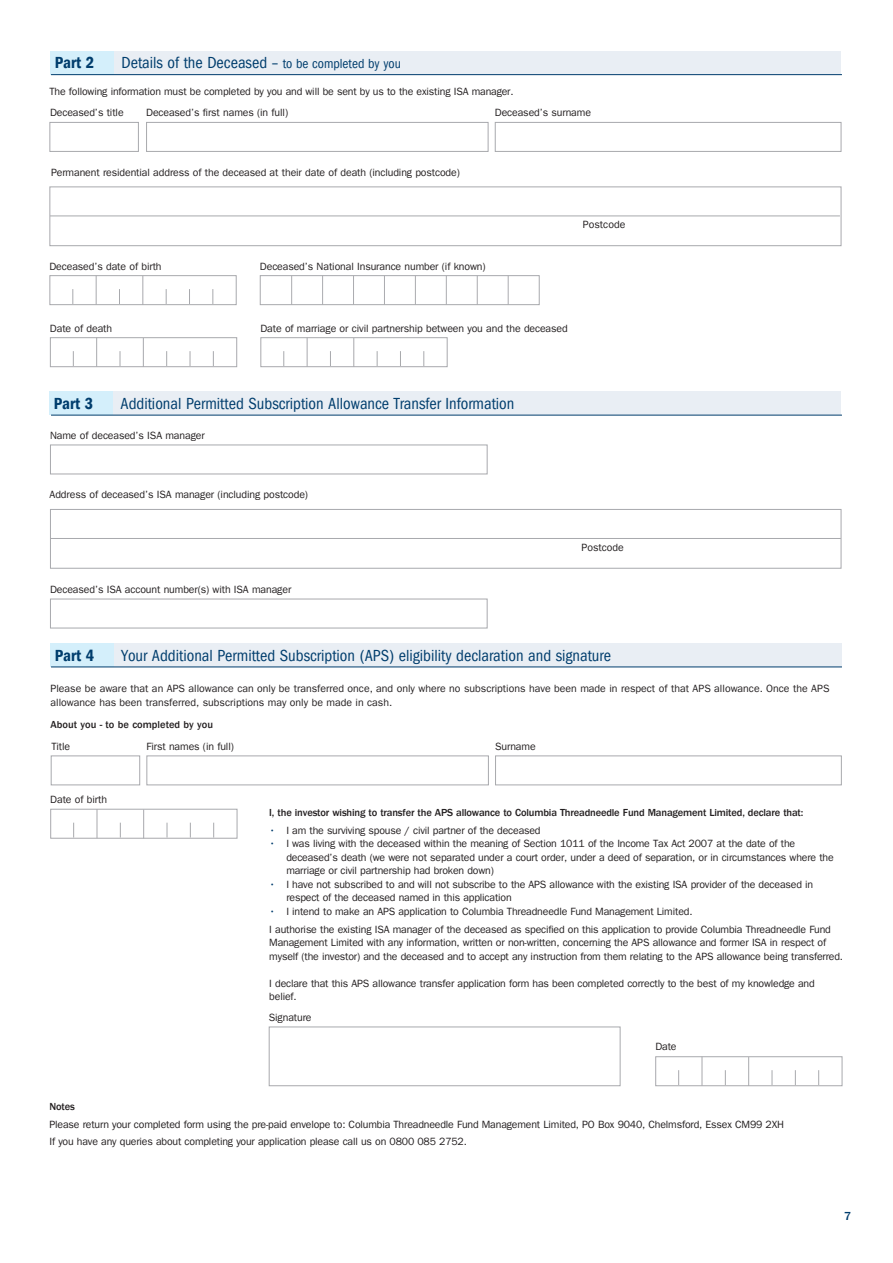
<style>
.page{position:relative;width:893px;height:1263px;background:#fff}
.page>*{position:absolute;margin:0;border:0;box-sizing:border-box;transform-origin:0 0}
.t1{font:condensed 16.5px "ITC Frank Gofor Ameriprise";color:#003d6d}
.t2{font:16.5px "ITC Frank Gofor Ameriprise Dm Cn";color:#003d6d}
.Text{font:500 12px "ITC Frank Gofor Ameriprise";color:#003d6d}
.t3{font:10.5px/13.5px "ITC Frank Gofor Ameriprise";letter-spacing:-.015em;color:#231f20}
.t4{font:500 10.5px "ITC Frank Gofor Ameriprise";letter-spacing:-.015em;color:#231f20}
.s1{font-size:13.5px}
.s2{color:#003d6d}
</style>
<div class="page">
<div style="left:101px;top:51px;width:739px;height:23px;background:#e9eef4"></div>
<div style="left:269px;top:1026px;width:351px;height:60px;background:#fff;border:1px solid #a8a9ad"></div>
<div style="left:655px;top:1056px;width:187px;height:30px;background:#fff;border:1px solid #a8a9ad"></div>
<svg style="left:678px;top:1070px;width:1px;height:15px"></svg>
<hr style="left:702px;top:1056px;width:1px;height:30px;background:#a8a9ad">
<svg style="left:725px;top:1070px;width:1px;height:15px"></svg>
<svg style="left:748px;top:1057px;width:1px;height:29px"></svg>
<svg style="left:772px;top:1070px;width:1px;height:15px"></svg>
<svg style="left:795px;top:1070px;width:1px;height:15px"></svg>
<svg style="left:818px;top:1070px;width:1px;height:15px"></svg>
<div style="left:51px;top:51px;width:63px;height:23px;background:#d4effb"></div>
<div style="left:49px;top:122px;width:90px;height:30px;background:#fff;border:1px solid #a8a9ad"></div>
<div style="left:146px;top:122px;width:342px;height:30px;background:#fff;border:1px solid #a8a9ad"></div>
<div style="left:495px;top:122px;width:346px;height:30px;background:#fff;border:1px solid #a8a9ad"></div>
<div style="left:49px;top:275px;width:188px;height:30px;background:#fff;border:1px solid #a8a9ad"></div>
<svg style="left:72px;top:289px;width:1px;height:15px"></svg>
<hr style="left:96px;top:275px;width:1px;height:30px;background:#a8a9ad">
<svg style="left:119px;top:289px;width:1px;height:15px"></svg>
<svg style="left:142px;top:276px;width:1px;height:29px"></svg>
<svg style="left:166px;top:289px;width:1px;height:15px"></svg>
<svg style="left:189px;top:289px;width:1px;height:15px"></svg>
<svg style="left:212px;top:289px;width:1px;height:15px"></svg>
<div style="left:260px;top:275px;width:280px;height:30px;border:1px solid #a8a9ad"></div>
<svg style="left:291px;top:276px;width:1px;height:29px"></svg>
<svg style="left:322px;top:276px;width:1px;height:29px"></svg>
<svg style="left:353px;top:276px;width:1px;height:29px"></svg>
<svg style="left:384px;top:276px;width:1px;height:29px"></svg>
<svg style="left:415px;top:276px;width:1px;height:29px"></svg>
<svg style="left:446px;top:276px;width:1px;height:29px"></svg>
<svg style="left:477px;top:276px;width:1px;height:29px"></svg>
<svg style="left:508px;top:276px;width:1px;height:29px"></svg>
<div style="left:50px;top:337px;width:187px;height:30px;background:#fff;border:1px solid #a8a9ad"></div>
<svg style="left:73px;top:351px;width:1px;height:15px"></svg>
<svg style="left:96px;top:338px;width:1px;height:29px"></svg>
<svg style="left:120px;top:351px;width:1px;height:15px"></svg>
<svg style="left:143px;top:338px;width:1px;height:29px"></svg>
<svg style="left:166px;top:351px;width:1px;height:15px"></svg>
<svg style="left:190px;top:351px;width:1px;height:15px"></svg>
<svg style="left:213px;top:351px;width:1px;height:15px"></svg>
<div style="left:49px;top:186px;width:792px;height:60px;background:#fff;border:1px solid #a8a9ad"></div>
<hr style="left:50px;top:216px;width:790px;height:1px;background:#a8a9ad">
<div style="left:260px;top:337px;width:188px;height:30px;background:#fff;border:1px solid #a8a9ad"></div>
<svg style="left:283px;top:351px;width:1px;height:15px"></svg>
<svg style="left:307px;top:338px;width:1px;height:29px"></svg>
<svg style="left:330px;top:351px;width:1px;height:15px"></svg>
<svg style="left:353px;top:338px;width:1px;height:29px"></svg>
<svg style="left:377px;top:351px;width:1px;height:15px"></svg>
<svg style="left:400px;top:351px;width:1px;height:15px"></svg>
<svg style="left:423px;top:351px;width:1px;height:15px"></svg>
<div style="left:101px;top:391px;width:739px;height:24px;background:#e9eef4"></div>
<div style="left:50px;top:391px;width:63px;height:24px;background:#d4effb"></div>
<div style="left:50px;top:445px;width:437px;height:29px;background:#fff;border:1px solid #a8a9ad"></div>
<div style="left:50px;top:509px;width:791px;height:60px;background:#fff;border:1px solid #a8a9ad"></div>
<hr style="left:50px;top:538px;width:791px;height:1px;background:#a8a9ad">
<div style="left:50px;top:599px;width:437px;height:29px;background:#fff;border:1px solid #a8a9ad"></div>
<div style="left:102px;top:644px;width:739px;height:23px;background:#e9eef4"></div>
<div style="left:51px;top:644px;width:63px;height:23px;background:#d4effb"></div>
<div style="left:51px;top:755px;width:89px;height:30px;background:#fff;border:1px solid #a8a9ad"></div>
<div style="left:146px;top:755px;width:343px;height:30px;background:#fff;border:1px solid #a8a9ad"></div>
<div style="left:495px;top:755px;width:347px;height:30px;background:#fff;border:1px solid #a8a9ad"></div>
<div style="left:50px;top:809px;width:187px;height:29px;background:#fff;border:1px solid #a8a9ad"></div>
<svg style="left:73px;top:823px;width:1px;height:14px"></svg>
<svg style="left:97px;top:809px;width:1px;height:29px"></svg>
<svg style="left:120px;top:823px;width:1px;height:14px"></svg>
<svg style="left:143px;top:809px;width:1px;height:29px"></svg>
<svg style="left:167px;top:823px;width:1px;height:14px"></svg>
<svg style="left:190px;top:823px;width:1px;height:14px"></svg>
<svg style="left:213px;top:823px;width:1px;height:14px"></svg>
<hr style="left:51px;top:74px;width:791px;height:1px;background:#003d6d">
<hr style="left:51px;top:415px;width:791px;height:1px;background:#003d6d">
<hr style="left:51px;top:667px;width:791px;height:1px;background:#003d6d">
<p class="t2" style="left:55px;top:53px;width:41px">Part 2</p>
<p class="t1" style="left:122px;top:54px;width:281px">Details of the Deceased – <span class="s1">to be completed by you</span></p>
<p class="t3" style="left:50px;top:106px;width:75px">Deceased’s title</p>
<p class="t3" style="left:146px;top:106px;width:143px">Deceased’s first names (in full)</p>
<p class="t3" style="left:495px;top:106px;width:98px">Deceased’s surname</p>
<p class="t3" style="left:49px;top:85px;width:466px">The following information must be completed by you and will be sent by us to the existing ISA manager.</p>
<p class="t3" style="left:51px;top:165px;width:410px">Permanent residential address of the deceased at their date of death (including postcode)</p>
<p class="t3" style="left:49px;top:259px;width:114px">Deceased’s date of birth</p>
<p class="t3" style="left:260px;top:259px;width:227px">Deceased’s National Insurance number (if known)</p>
<p class="t3" style="left:583px;top:218px;width:44px">Postcode</p>
<p class="t3" style="left:50px;top:321px;width:64px">Date of death</p>
<p class="t3" style="left:260px;top:321px;width:309px">Date of marriage or civil partnership between you and the deceased</p>
<p class="t2" style="left:54px;top:394px;width:41px">Part 3</p>
<p class="t1" style="left:121px;top:394px;width:395px">Additional Permitted Subscription Allowance Transfer Information</p>
<p class="t3" style="left:50px;top:428px;width:156px">Name of deceased’s ISA manager</p>
<p class="t3" style="left:50px;top:488px;width:260px">Address of deceased’s ISA manager (including postcode)</p>
<p class="t3" style="left:50px;top:582px;width:243px">Deceased’s ISA account number(s) with ISA manager</p>
<p class="t3" style="left:581px;top:541px;width:44px">Postcode</p>
<p class="t2" style="left:55px;top:646px;width:41px">Part 4</p>
<p class="t1" style="left:122px;top:646px;width:491px">Your Additional Permitted Subscription (APS) eligibility declaration and signature</p>
<p class="t3" style="left:51px;top:682px;width:780px">Please be aware that an APS allowance can only be transferred once, and only where no subscriptions have been made in respect of that APS allowance. Once the APS allowance has been transferred, subscriptions may only be made in cash.</p>
<p class="t4" style="left:51px;top:718px;width:164px">About you - to be completed by you</p>
<p class="t3" style="left:51px;top:739px;width:20px">Title</p>
<p class="t3" style="left:146px;top:739px;width:89px">First names (in full)</p>
<p class="t3" style="left:495px;top:739px;width:42px">Surname</p>
<p class="t3" style="left:50px;top:793px;width:58px">Date of birth</p>
<p class="t4" style="left:269px;top:807px;width:536px">I, the investor wishing to transfer the APS allowance to Columbia Threadneedle Fund Management Limited, declare that:</p>
<p class="t3" style="left:269px;top:823px;width:273px"><span class="s2">•</span> I am the surviving spouse / civil partner of the deceased</p>
<p class="t3" style="left:286px;top:837px;width:549px;text-indent:-17px"><span class="s2">•</span> I was living with the deceased within the meaning of Section 1011 of the Income Tax Act 2007 at the date of the deceased’s death (we were not separated under a court order, under a deed of separation, or in circumstances where the marriage or civil partnership had broken down)</p>
<p class="t3" style="left:286px;top:877px;width:528px;text-indent:-17px"><span class="s2">•</span> I have not subscribed to and will not subscribe to the APS allowance with the existing ISA provider of the deceased in respect of the deceased named in this application</p>
<p class="t3" style="left:269px;top:904px;width:425px"><span class="s2">•</span> I intend to make an APS application to Columbia Threadneedle Fund Management Limited.</p>
<p class="t3" style="left:269px;top:922px;width:575px">I authorise the existing ISA manager of the deceased as specified on this application to provide Columbia Threadneedle Fund<br>Management Limited with any information, written or non-written, concerning the APS allowance and former ISA in respect of myself (the investor) and the deceased and to accept any instruction from them relating to the APS allowance being transferred.</p>
<p class="t3" style="left:269px;top:976px;width:547px">I declare that this APS allowance transfer application form has been completed correctly to the best of my knowledge and belief.</p>
<p class="t3" style="left:269px;top:1010px;width:44px">Signature</p>
<p class="t3" style="left:655px;top:1040px;width:23px">Date</p>
<p class="t4" style="left:49px;top:1100px;width:27px">Notes</p>
<p class="t3" style="left:49px;top:1117px;width:736px">Please return your completed form using the pre-paid envelope to: Columbia Threadneedle Fund Management Limited, PO Box 9040, Chelmsford, Essex CM99 2XH</p>
<p class="t3" style="left:49px;top:1135px;width:419px">If you have any queries about completing your application please call us on 0800 085 2752.</p>
<p class="Text" style="left:844px;top:1210px;width:9px">7</p>
</div>
